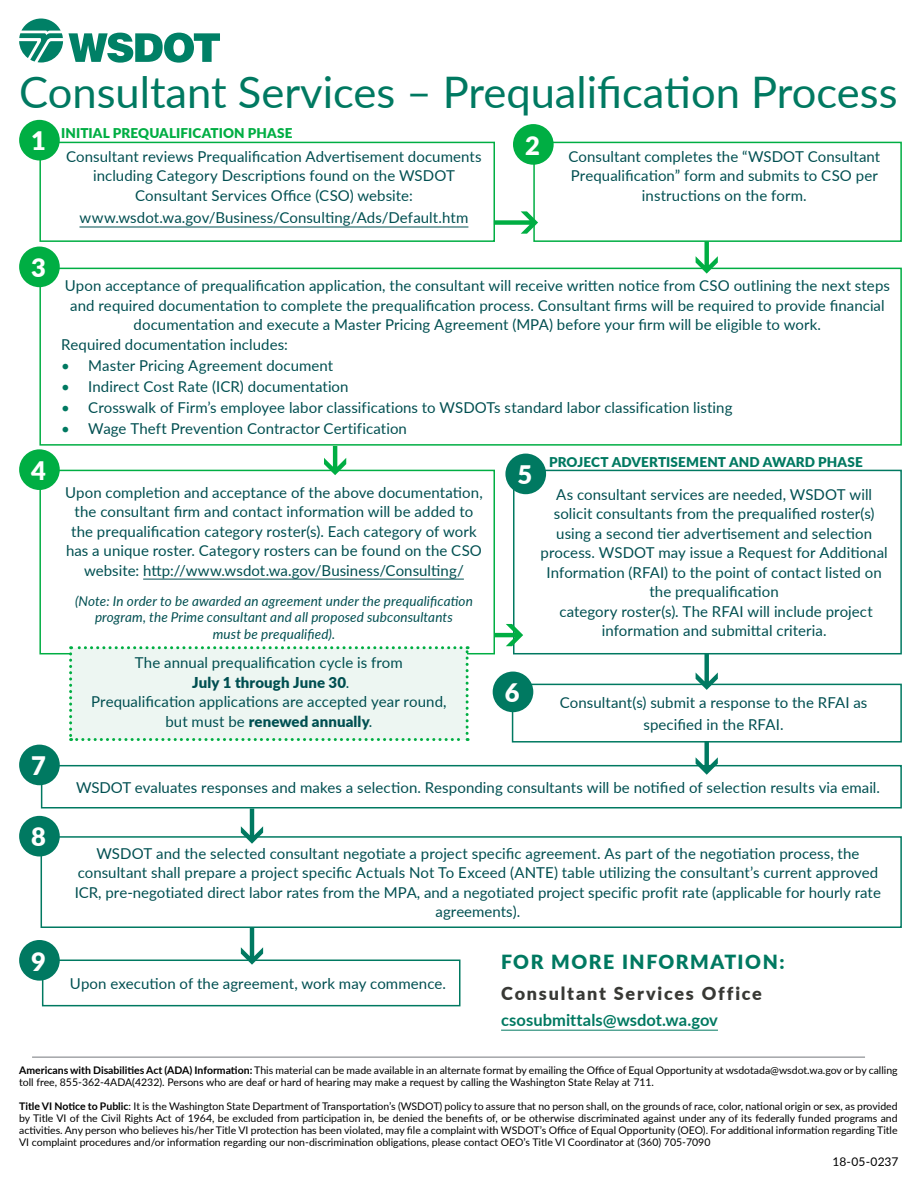
<style>
.page{position:relative;width:918px;height:1188px;background:#fff}
.page>*{position:absolute;margin:0;border:0;box-sizing:border-box;transform-origin:0 0}
.t1{font:43.5px "Lato";color:#007961}
.t2{font:900 25.5px "Lato";color:#fff}
.t3{font:900 19.5px "Lato";letter-spacing:.08em;color:#007961}
.t4{font:900 18px "Lato";letter-spacing:.1em;color:#383935}
.t5{font:700 16.5px "Lato";letter-spacing:.005em;color:#007961}
.t6{font:15px/19.5px "Lato";letter-spacing:.005em;color:#004f51;text-align:center}
.t7{font:italic 13.5px/16.5px "Lato";letter-spacing:.01em;color:#004f51;text-align:center}
.t8{font:900 13.5px "Lato";letter-spacing:.01em;color:#007961}
.t9{font:900 13.5px "Lato";letter-spacing:.01em;color:#00ae43}
.t10{font:12px "Lato";color:#000}
.t11{font:10.5px/12px "Lato";color:#000}
.s1{color:#007961}
.s2{font-weight:900}
.s3{font-weight:700}
</style>
<div class="page">
<div style="left:42px;top:960px;width:418px;height:46px;border:2px solid #007961"></div>
<hr style="left:80px;top:227px;width:388px;height:1px;background:#004f51">
<div style="left:39px;top:142px;width:456px;height:100px;border:2px solid #00ae43"></div>
<div style="left:533px;top:142px;width:369px;height:100px;border:2px solid #00ae43"></div>
<div style="left:39px;top:268px;width:863px;height:178px;border:2px solid #00ae43"></div>
<hr style="left:143px;top:579px;width:321px;height:1px;background:#004f51">
<div style="left:39px;top:470px;width:456px;height:184px;border:2px solid #00ae43"></div>
<div style="left:513px;top:470px;width:389px;height:184px;border:2px solid #007961"></div>
<div style="left:512px;top:684px;width:390px;height:59px;border:2px solid #007961"></div>
<div style="left:41px;top:765px;width:861px;height:44px;border:2px solid #007961"></div>
<div style="left:41px;top:836px;width:861px;height:92px;border:2px solid #007961"></div>
<div style="left:19px;top:120px;width:41px;height:40px;background:#00ae43;border-radius:50%"></div>
<div style="left:513px;top:124px;width:41px;height:41px;background:#00ae43;border-radius:50%"></div>
<div style="left:19px;top:247px;width:41px;height:40px;background:#00ae43;border-radius:50%"></div>
<div style="left:19px;top:449px;width:41px;height:41px;background:#00ae43;border-radius:50%"></div>
<div style="left:505px;top:454px;width:41px;height:40px;background:#007961;border-radius:50%"></div>
<div style="left:69px;top:646px;width:400px;height:95px;background:#edf6f2"></div>
<div style="left:493px;top:672px;width:40px;height:40px;background:#007961;border-radius:50%"></div>
<hr style="left:501px;top:1030px;width:217px;height:1px;background:#007961">
<div style="left:19px;top:745px;width:41px;height:40px;background:#007961;border-radius:50%"></div>
<div style="left:19px;top:816px;width:41px;height:41px;background:#007961;border-radius:50%"></div>
<div style="left:19px;top:940px;width:41px;height:41px;background:#007961;border-radius:50%"></div>
<svg style="left:494px;top:211px;width:44px;height:23px"></svg>
<svg style="left:494px;top:624px;width:29px;height:22px"></svg>
<svg style="left:696px;top:241px;width:22px;height:33px"></svg>
<svg style="left:324px;top:446px;width:22px;height:29px"></svg>
<svg style="left:696px;top:741px;width:22px;height:34px"></svg>
<svg style="left:696px;top:653px;width:22px;height:37px"></svg>
<svg style="left:241px;top:809px;width:22px;height:35px"></svg>
<svg style="left:241px;top:928px;width:22px;height:37px"></svg>
<svg style="left:69px;top:33px;width:151px;height:30px"></svg>
<svg style="left:19px;top:19px;width:44px;height:44px"></svg>
<hr style="left:32px;top:1056px;width:833px;height:2px;background:#a3a5a8">
<p class="t1" style="left:19px;top:61px;width:880px">Consultant Services – Prequalification Process</p>
<p class="t2" style="left:31px;top:122px;width:16px">1</p>
<p class="t9" style="left:61px;top:123px;width:233px">INITIAL PREQUALIFICATION PHASE</p>
<p class="t6" style="left:66px;top:146px;width:417px">Consultant reviews Prequalification Advertisement documents including Category Descriptions found on the WSDOT<br>Consultant Services Office (CSO) website:</p>
<p class="t6" style="left:80px;top:208px;width:390px">www.wsdot.wa.gov/Business/Consulting/Ads/Default.htm</p>
<p class="t6" style="left:525px;top:146px;width:357px"><sup>2</sup> Consultant completes the “WSDOT Consultant</p>
<p class="t6" style="left:571px;top:166px;width:309px">Prequalification” form and submits to CSO per</p>
<p class="t6" style="left:642px;top:185px;width:166px">instructions on the form.</p>
<p class="t2" style="left:31px;top:249px;width:16px">3</p>
<p class="t2" style="left:31px;top:451px;width:16px">4</p>
<p class="t2" style="left:31px;top:747px;width:16px">7</p>
<p class="t2" style="left:31px;top:818px;width:16px">8</p>
<p class="t6" style="left:65px;top:276px;width:827px">Upon acceptance of prequalification application, the consultant will receive written notice from CSO outlining the next steps</p>
<p class="t6" style="left:70px;top:295px;width:816px">and required documentation to complete the prequalification process. Consultant firms will be required to provide financial</p>
<p class="t6" style="left:134px;top:315px;width:689px">documentation and execute a Master Pricing Agreement (MPA) before your firm will be eligible to work.</p>
<p class="t6" style="left:61px;top:334px;width:228px">Required documentation includes:</p>
<p class="t6" style="left:61px;top:355px;width:274px"><span class="s1">•</span> Master Pricing Agreement document</p>
<p class="t6" style="left:61px;top:376px;width:289px"><span class="s1">•</span> Indirect Cost Rate (ICR) documentation</p>
<p class="t6" style="left:61px;top:397px;width:673px"><span class="s1">•</span> Crosswalk of Firm’s employee labor classifications to WSDOTs standard labor classification listing</p>
<p class="t6" style="left:61px;top:418px;width:347px"><span class="s1">•</span> Wage Theft Prevention Contractor Certification</p>
<p class="t6" style="left:65px;top:482px;width:419px">Upon completion and acceptance of the above documentation, the consultant firm and contact information will be added to the prequalification category roster(s). Each category of work has a unique roster. Category rosters can be found on the CSO website: http://www.wsdot.wa.gov/Business/Consulting/</p>
<p class="t7" style="left:75px;top:592px;width:399px">(Note: In order to be awarded an agreement under the prequalification program, the Prime consultant and all proposed subconsultants<br>must be prequalified).</p>
<p class="t6" style="left:91px;top:652px;width:357px">The annual prequalification cycle is from<br><span class="s2">July 1 through June 30</span>.<br>Prequalification applications are accepted year round, but must be <span class="s2">renewed annually</span>.</p>
<p class="t2" style="left:518px;top:456px;width:16px">5</p>
<p class="t8" style="left:549px;top:452px;width:315px">PROJECT ADVERTISEMENT AND AWARD PHASE</p>
<p class="t6" style="left:541px;top:484px;width:349px">As consultant services are needed, WSDOT will solicit consultants from the prequalified roster(s) using a second tier advertisement and selection process. WSDOT may issue a Request for Additional Information (RFAI) to the point of contact listed on the prequalification<br>category roster(s). The RFAI will include project information and submittal criteria.</p>
<p class="t2" style="left:505px;top:674px;width:16px">6</p>
<p class="t6" style="left:560px;top:691px;width:309px;line-height:22.5px">Consultant(s) submit a response to the RFAI as specified in the RFAI.</p>
<p class="t6" style="left:76px;top:777px;width:806px">WSDOT evaluates responses and makes a selection. Responding consultants will be notified of selection results via email.</p>
<p class="t6" style="left:75px;top:843px;width:808px">WSDOT and the selected consultant negotiate a project specific agreement. As part of the negotiation process, the consultant shall prepare a project specific Actuals Not To Exceed (ANTE) table utilizing the consultant’s current approved ICR, pre-negotiated direct labor rates from the MPA, and a negotiated project specific profit rate (applicable for hourly rate agreements).</p>
<p class="t2" style="left:31px;top:942px;width:16px">9</p>
<p class="t3" style="left:501px;top:947px;width:285px">FOR MORE INFORMATION:</p>
<p class="t4" style="left:501px;top:980px;width:262px">Consultant Services Office</p>
<p class="t5" style="left:501px;top:1008px;width:218px">csosubmittals@wsdot.wa.gov</p>
<p class="t11" style="left:19px;top:1064px;width:880px"><span class="s3">Americans with Disabilities Act (ADA) Information:</span> This material can be made available in an alternate format by emailing the Office of Equal Opportunity at wsdotada@wsdot.wa.gov or by calling toll free, 855-362-4ADA(4232). Persons who are deaf or hard of hearing may make a request by calling the Washington State Relay at 711.</p>
<p class="t11" style="left:19px;top:1100px;width:880px;text-align:justify"><span class="s3">Title VI Notice to Public</span>: It is the Washington State Department of Transportation’s (WSDOT) policy to assure that no person shall, on the grounds of race, color, national origin or sex, as provided by Title VI of the Civil Rights Act of 1964, be excluded from participation in, be denied the benefits of, or be otherwise discriminated against under any of its federally funded programs and activities. Any person who believes his/her Title VI protection has been violated, may file a complaint with WSDOT’s Office of Equal Opportunity (OEO). For additional information regarding Title VI complaint procedures and/or information regarding our non-discrimination obligations, please contact OEO’s Title VI Coordinator at (360) 705-7090</p>
<p class="t10" style="left:833px;top:1153px;width:67px">18-05-0237</p>
<p class="t6" style="left:70px;top:973px;width:377px">Upon execution of the agreement, work may commence.</p>
</div>
